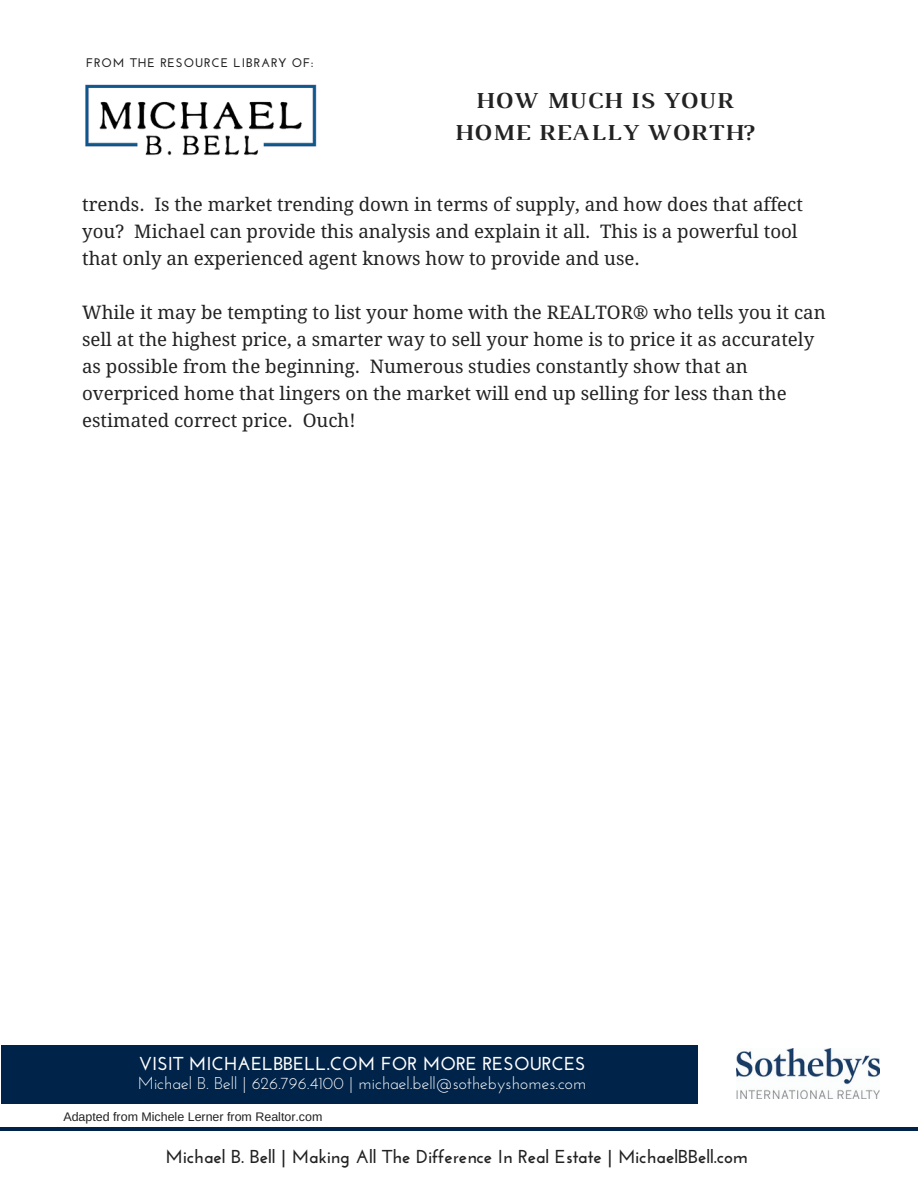
<style>
.page{position:relative;width:918px;height:1187px;background:#fff}
.page>*{position:absolute;margin:0;border:0;box-sizing:border-box;transform-origin:0 0}
.t1{font:700 23.4px/32.7px "Luthier";letter-spacing:.05em;color:#222;text-align:center}
.t2{font:18.75px/27px "Droid Serif";color:#222}
.t3{font:700 18.75px "Josefin Sans";color:#222}
.t4{font:700 18.75px "Josefin Sans";color:#fff}
.t5{font:17.1px "Josefin Sans";color:#fff}
.t6{font:12.45px "Arimo";color:#222}
.t7{font:700 12.45px "Josefin Sans";letter-spacing:.07em;color:#222}
</style>
<div class="page">
<hr style="left:0;top:1127px;width:918px;height:3px;background:#002349">
<img style="left:737px;top:1048px;width:143px;height:50px">
<img style="left:85px;top:84px;width:232px;height:72px">
<div style="left:1px;top:1045px;width:697px;height:58px;background:#002349"></div>
<p class="t7" style="left:86px;top:58px;width:229px">FROM THE RESOURCE LIBRARY OF:</p>
<p class="t1" style="left:454px;top:85px;width:301px">HOW MUCH IS YOUR<br>HOME REALLY WORTH?</p>
<p class="t2" style="left:82px;top:191px;width:722px">trends. Is the market trending down in terms of supply, and how does that affect you? Michael can provide this analysis and explain it all. This is a powerful tool that only an experienced agent knows how to provide and use.</p>
<p class="t2" style="left:82px;top:299px;width:745px">While it may be tempting to list your home with the REALTOR® who tells you it can sell at the highest price, a smarter way to sell your home is to price it as accurately as possible from the beginning. Numerous studies constantly show that an overpriced home that lingers on the market will end up selling for less than the estimated correct price. Ouch!</p>
<p class="t4" style="left:139px;top:1056px;width:449px">VISIT MICHAELBBELL.COM FOR MORE RESOURCES</p>
<p class="t5" style="left:138px;top:1075px;width:450px">Michael B. Bell | 626.796.4100 | michael.bell@sothebyshomes.com</p>
<p class="t6" style="left:63px;top:1109px;width:261px">Adapted from Michele Lerner from Realtor.com</p>
<p class="t3" style="left:166px;top:1148px;width:584px">Michael B. Bell | Making All The Difference In Real Estate | MichaelBBell.com</p>
</div>
